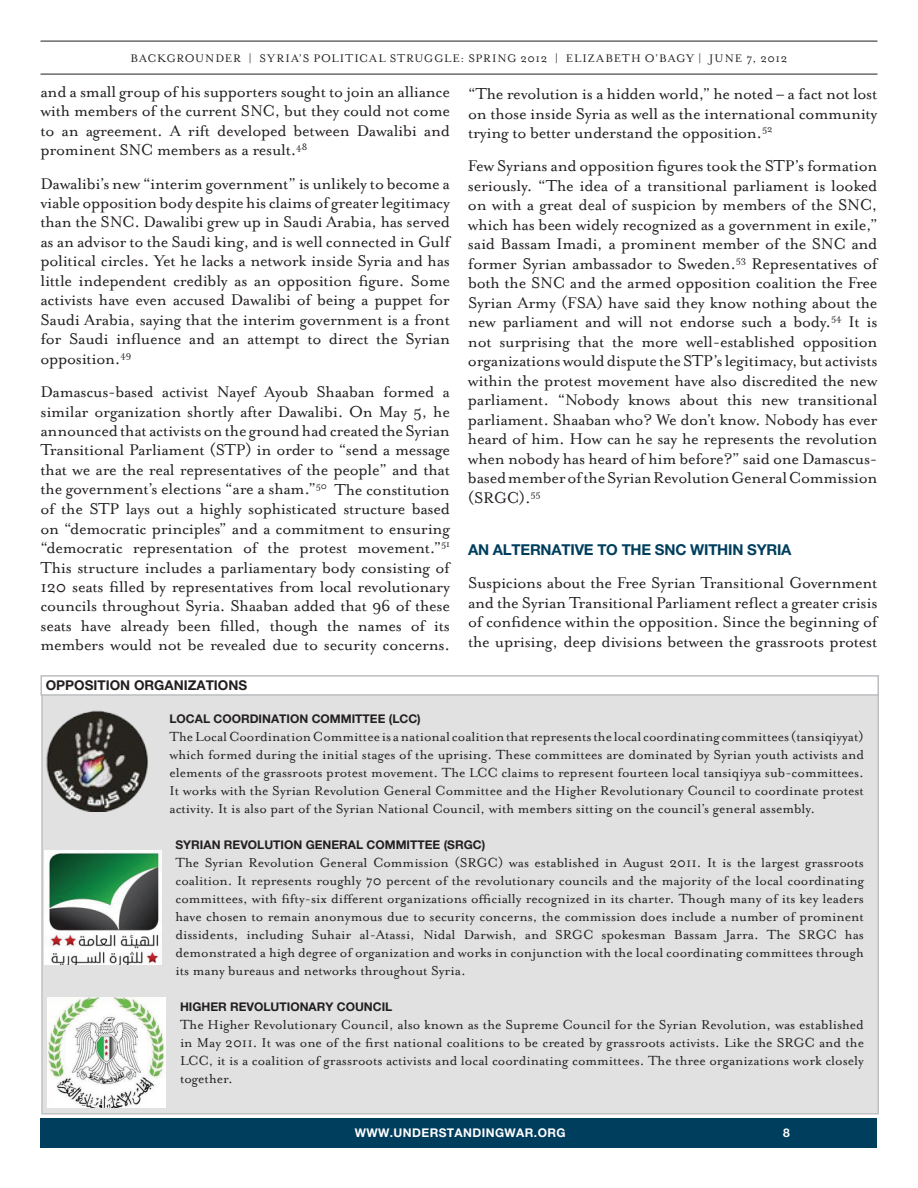
<style>
.page{position:relative;width:918px;height:1188px;background:#fff}
.page>*{position:absolute;margin:0;border:0;box-sizing:border-box;transform-origin:0 0}
.t1{font:18px/19.5px "Mrs Eaves Roman";letter-spacing:-.015em;color:#231f20;text-align:justify}
.t2{font:15px/18px "Mrs Eaves Roman";color:#231f20;text-align:justify}
.t3{font:700 15px "Helvetica Neue";letter-spacing:-.015em;color:#003e5e}
.t4{font:700 13.5px "Helvetica Neue";color:#231f20}
.t5{font:12.75px "Mrs Eaves Roman";letter-spacing:.075em;color:#231f20}
.t6{font:700 12px "Helvetica Neue";color:#231f20}
.t7{font:700 12px "Helvetica Neue";letter-spacing:.035em;color:#fff}
</style>
<div class="page">
<div style="left:40px;top:1118px;width:838px;height:30px;background:#003e5e"></div>
<hr style="left:40px;top:41px;width:838px;height:1px;background:#231f20">
<hr style="left:40px;top:74px;width:838px;height:1px;background:#231f20">
<div style="left:42px;top:681px;width:836px;height:433px;background:#e0e1e0"></div>
<div style="left:41px;top:676px;width:837px;height:19px;background:#fff"></div>
<div style="left:40px;top:675px;width:839px;height:21px;border:2px solid #bcbdc0"></div>
<img style="left:46px;top:710px;width:102px;height:101px">
<img style="left:44px;top:851px;width:118px;height:113px">
<img style="left:48px;top:998px;width:118px;height:109px">
<p class="t5" style="left:131px;top:51px;width:10px">bac</p>
<p class="t5" style="left:157px;top:51px;width:192px">kgrounder | Syria’s politica</p>
<p class="t5" style="left:378px;top:51px;width:123px">l struggle: spring</p>
<p class="t5" style="left:520px;top:51px;width:268px">2012 | elizabeth O’Bagy | June 7, 2012</p>
<p class="t1" style="left:468px;top:85px;width:411px">“The revolution is a hidden world,” he noted – a fact not lost on those inside Syria as well as the international community trying to better understand the opposition.<sup>52</sup></p>
<p class="t1" style="left:468px;top:157px;width:411px">Few Syrians and opposition figures took the STP’s formation seriously. “The idea of a transitional parliament is looked on with a great deal of suspicion by members of the SNC, which has been widely recognized as a government in exile,” said Bassam Imadi, a prominent member of the SNC and former Syrian ambassador to Sweden.<sup>53</sup> Representatives of both the SNC and the armed opposition coalition the Free Syrian Army (FSA) have said they know nothing about the new parliament and will not endorse such a body.<sup>54</sup> It is not surprising that the more well-established opposition organizations would dispute the STP’s legitimacy, but activists within the protest movement have also discredited the new parliament. “Nobody knows about this new transitional parliament. Shaaban who? We don’t know. Nobody has ever heard of him. How can he say he represents the revolution when nobody has heard of him before?” said one Damascus&shy;based member of the Syrian Revolution General Commission (SRGC).<sup>55</sup></p>
<p class="t3" style="left:468px;top:541px;width:199px">AN ALTERNATIVE TO THE SNC</p>
<p class="t3" style="left:690px;top:541px;width:103px">WITHIN SYRIA</p>
<p class="t1" style="left:468px;top:574px;width:411px">Suspicions about the Free Syrian Transitional Government and the Syrian Transitional Parliament reflect a greater crisis of confidence within the opposition. Since the beginning of the uprising, deep divisions between the grassroots protest</p>
<p class="t1" style="left:40px;top:82px;width:411px">and a small group of his supporters sought to join an alliance with members of the current SNC, but they could not come to an agreement. A rift developed between Dawalibi and prominent SNC members as a result.<sup>48</sup></p>
<p class="t1" style="left:40px;top:174px;width:411px">Dawalibi’s new “interim government” is unlikely to become a viable opposition body despite his claims of greater legitimacy than the SNC. Dawalibi grew up in Saudi Arabia, has served as an advisor to the Saudi king, and is well connected in Gulf political circles. Yet he lacks a network inside Syria and has little independent credibly as an opposition figure. Some activists have even accused Dawalibi of being a puppet for Saudi Arabia, saying that the interim government is a front for Saudi influence and an attempt to direct the Syrian opposition.<sup>49</sup></p>
<p class="t1" style="left:40px;top:382px;width:411px">Damascus-based activist Nayef Ayoub Shaaban formed a similar organization shortly after Dawalibi. On May 5, he announced that activists on the ground had created the Syrian Transitional Parliament (STP) in order to “send a message that we are the real representatives of the people” and that the government’s elections “are a sham.”<sup>50</sup> The constitution of the STP lays out a highly sophisticated structure based on “democratic principles” and a commitment to ensuring “democratic representation of the protest movement.”<sup>51<br></sup>This structure includes a parliamentary body consisting of 120 seats filled by representatives from local revolutionary councils throughout Syria. Shaaban added that 96 of these seats have already been filled, though the names of its members would not be revealed due to security concerns.</p>
<p class="t4" style="left:46px;top:677px;width:203px">OPPOSITION ORGANIZATIONS</p>
<p class="t6" style="left:170px;top:711px;width:232px">LOCAL COORDINATION COMMITTEE (LCC</p>
<p class="t6" style="left:417px;top:711px;width:5px">)</p>
<p class="t2" style="left:169px;top:728px;width:696px">The Local Coordination Committee is a national coalition that represents the local coordinating committees (tansiqiyyat) which formed during the initial stages of the uprising. These committees are dominated by Syrian youth activists and elements of the grassroots protest movement. The LCC claims to represent fourteen local tansiqiyya sub-committees.<br>It works with the Syrian Revolution General Committee and the Higher Revolutionary Council to coordinate protest activity. It is also part of the Syrian National Council, with members sitting on the council’s general assembly.</p>
<p class="t6" style="left:176px;top:837px;width:282px">SYRIAN REVOLUTION GENERAL COMMITTEE (SRGC</p>
<p class="t6" style="left:482px;top:837px;width:5px">)</p>
<p class="t2" style="left:175px;top:854px;width:690px">The Syrian Revolution General Commission (SRGC) was established in August 2011. It is the largest grassroots coalition. It represents roughly 70 percent of the revolutionary councils and the majority of the local coordinating committees, with fifty-six different organizations officially recognized in its charter. Though many of its key leaders have chosen to remain anonymous due to security concerns, the commission does include a number of prominent dissidents, including Suhair al-Atassi, Nidal Darwish, and SRGC spokesman Bassam Jarra. The SRGC has demonstrated a high degree of organization and works in conjunction with the local coordinating committees through its many bureaus and networks throughout Syria.</p>
<p class="t6" style="left:180px;top:999px;width:214px">HIGHER REVOLUTIONARY COUNCIL</p>
<p class="t2" style="left:180px;top:1016px;width:686px">The Higher Revolutionary Council, also known as the Supreme Council for the Syrian Revolution, was established in May 2011. It was one of the first national coalitions to be created by grassroots activists. Like the SRGC and the LCC, it is a coalition of grassroots activists and local coordinating committees. The three organizations work closely together.</p>
<p class="t7" style="left:355px;top:1126px;width:212px">WWW.UNDERSTANDINGWAR.ORG</p>
<p class="t7" style="left:783px;top:1126px;width:8px">8</p>
</div>
